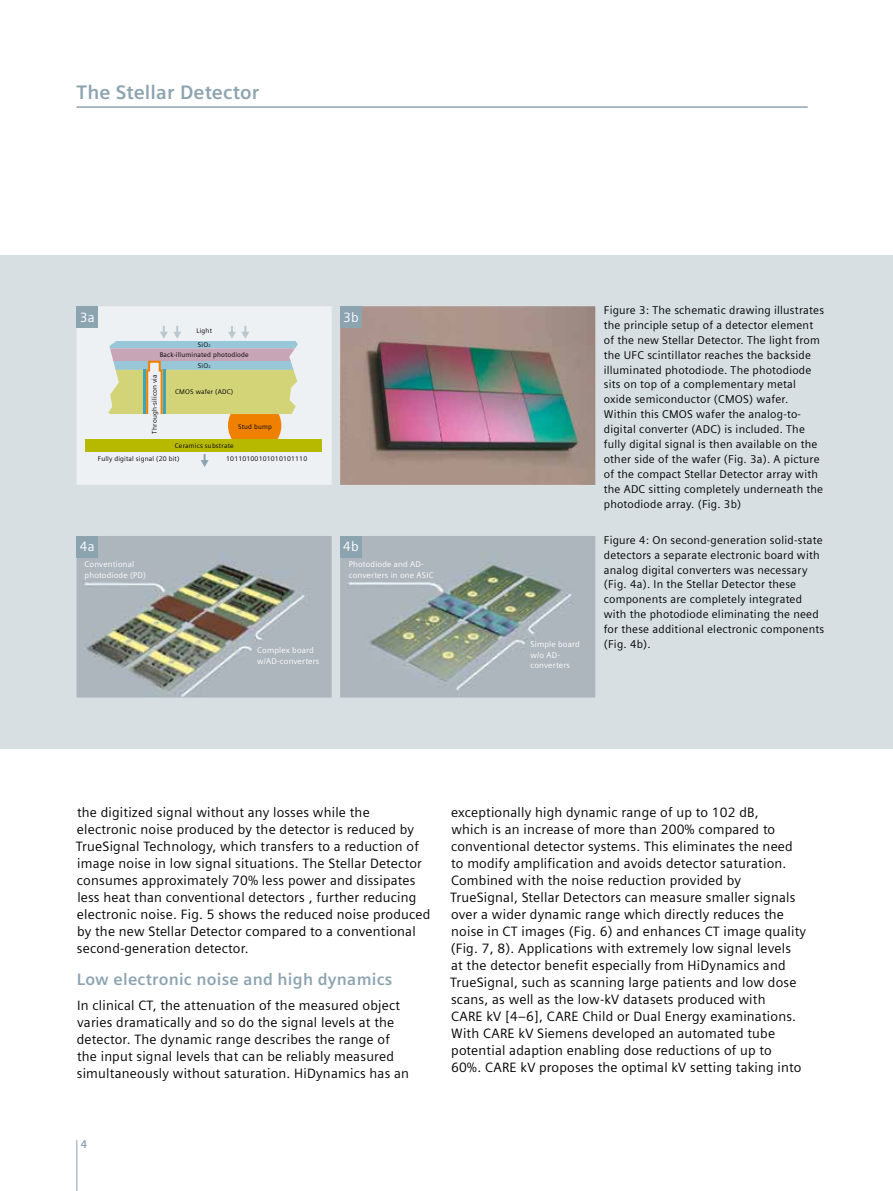
<style>
.page{position:relative;width:893px;height:1191px;background:#fff}
.page>*{position:absolute;margin:0;border:0;box-sizing:border-box;transform-origin:0 0}
.t1{font:700 19.5px "Siemens Sans";letter-spacing:.01em;color:#8ca3b0}
.t2{font:700 16.5px "Siemens Sans";letter-spacing:.015em;color:#8ca3b0}
.t3{font:13.5px/17px "Siemens Sans";letter-spacing:.015em;color:#000}
.t4{font:13.5px "Siemens Sans";letter-spacing:.015em;color:#fff}
.t5{font:11.25px/14.9px "Siemens Sans";letter-spacing:.02em;color:#000}
.t6{font:700 11.25px "Siemens Sans";color:#8ca3b0}
.t7{font:8.25px/10.6px "Siemens Sans";letter-spacing:.02em;color:#fff}
.t8{font:6.75px/13.6px "Siemens Sans";letter-spacing:.025em;color:#000}
.s1{font-size:3.75px}
</style>
<div class="page">
<div style="left:0;top:255px;width:893px;height:493px;background:#d7dfe3"></div>
<div style="left:77px;top:306px;width:255px;height:179px;background:#eef1f3"></div>
<div style="left:228px;top:399px;width:53px;height:53px;background:#f08100;border-radius:50%"></div>
<div style="left:85px;top:440px;width:237px;height:12px;background:#b7b900"></div>
<svg style="left:201px;top:454px;width:8px;height:13px"></svg>
<svg style="left:108px;top:326px;width:190px;height:90px;background:#cdd0ae"></svg>
<img style="left:340px;top:536px;width:255px;height:161px">
<hr style="left:77px;top:106px;width:731px;height:2px;background:#8ca3b0">
<img style="left:340px;top:306px;width:255px;height:179px">
<img style="left:77px;top:536px;width:255px;height:161px">
<div style="left:77px;top:306px;width:21px;height:21px;background:#8ca3b0"></div>
<div style="left:77px;top:536px;width:21px;height:21px;background:#8ca3b0"></div>
<div style="left:340px;top:306px;width:21px;height:21px;background:#8ca3b0"></div>
<div style="left:340px;top:536px;width:21px;height:21px;background:#8ca3b0"></div>
<hr style="left:77px;top:1140px;width:1px;height:51px;background:#8ca3b0">
<h1 class="t1" style="left:77px;top:81px;width:184px">The Stellar Detector</h1>
<p class="t4" style="left:80px;top:309px;width:16px">3a</p>
<p class="t8" style="left:196px;top:324px;width:17px">Light<br>SiO<span class="s1">2</span></p>
<p class="t8" style="left:198px;top:359px;width:14px">SiO<span class="s1">2</span></p>
<p class="t8" style="left:160px;top:348px;width:90px">Back-illuminated photodiode</p>
<p class="t8" style="left:175px;top:385px;width:60px">CMOS wafer (ADC)</p>
<p class="t8" style="left:148px;top:433px;width:61px;rotate:-90deg">Through-silicon via</p>
<p class="t8" style="left:238px;top:420px;width:35px">Stud bump</p>
<p class="t8" style="left:98px;top:439px;width:137px;line-height:12.9px;text-indent:77px">Ceramics substrate<br>Fully digital signal (20 bit)</p>
<p class="t8" style="left:226px;top:452px;width:82px">10110100101010101110</p>
<p class="t4" style="left:343px;top:309px;width:17px">3b</p>
<p class="t4" style="left:80px;top:539px;width:16px">4a</p>
<p class="t7" style="left:85px;top:559px;width:63px">Conventional photodiode (PD)</p>
<p class="t4" style="left:343px;top:539px;width:17px">4b</p>
<p class="t7" style="left:349px;top:559px;width:86px">Photodiode and AD&shy;converters in one ASIC</p>
<p class="t7" style="left:257px;top:644px;width:64px">Complex board w/AD-converters</p>
<p class="t7" style="left:530px;top:639px;width:51px">Simple board w/o AD&shy;converters</p>
<p class="t5" style="left:604px;top:303px;width:222px">Figure 3: The schematic drawing illustrates the principle setup of a detector element of the new Stellar Detector. The light from the UFC scintillator reaches the backside illuminated photodiode. The photodiode sits on top of a complementary metal oxide semiconductor (CMOS) wafer.<br>Within this CMOS wafer the analog-to&shy;digital converter (ADC) is included. The fully digital signal is then available on the other side of the wafer (Fig. 3a). A picture of the compact Stellar Detector array with the ADC sitting completely underneath the photodiode array. (Fig. 3b)</p>
<p class="t5" style="left:604px;top:532px;width:222px">Figure 4: On second-generation solid-state detectors a separate electronic board with analog digital converters was necessary (Fig. 4a). In the Stellar Detector these components are completely integrated with the photodiode eliminating the need for these additional electronic components (Fig. 4b).</p>
<p class="t3" style="left:76px;top:803px;width:356px">the digitized signal without any losses while the electronic noise produced by the detector is reduced by TrueSignal Technology, which transfers to a reduction of image noise in low signal situations. The Stellar Detector consumes approximately 70% less power and dissipates less heat than conventional detectors , further reducing electronic noise. Fig. 5 shows the reduced noise produced by the new Stellar Detector compared to a conventional second-generation detector.</p>
<p class="t2" style="left:77px;top:969px;width:317px">Low electronic noise and high dynamics</p>
<p class="t3" style="left:77px;top:997px;width:334px">In clinical CT, the attenuation of the measured object varies dramatically and so do the signal levels at the detector. The dynamic range describes the range of the input signal levels that can be reliably measured simultaneously without saturation. HiDynamics has an</p>
<p class="t3" style="left:450px;top:803px;width:357px">exceptionally high dynamic range of up to 102 dB,<br>which is an increase of more than 200% compared to conventional detector systems. This eliminates the need to modify amplification and avoids detector saturation.<br>Combined with the noise reduction provided by TrueSignal, Stellar Detectors can measure smaller signals over a wider dynamic range which directly reduces the noise in CT images (Fig. 6) and enhances CT image quality (Fig. 7, 8). Applications with extremely low signal levels<br>at the detector benefit especially from HiDynamics and TrueSignal, such as scanning large patients and low dose scans, as well as the low-kV datasets produced with<br>CARE kV [4–6], CARE Child or Dual Energy examinations.<br>With CARE kV Siemens developed an automated tube potential adaption enabling dose reductions of up to<br>60%. CARE kV proposes the optimal kV setting taking into</p>
<p class="t6" style="left:81px;top:1137px;width:8px">4</p>
</div>
